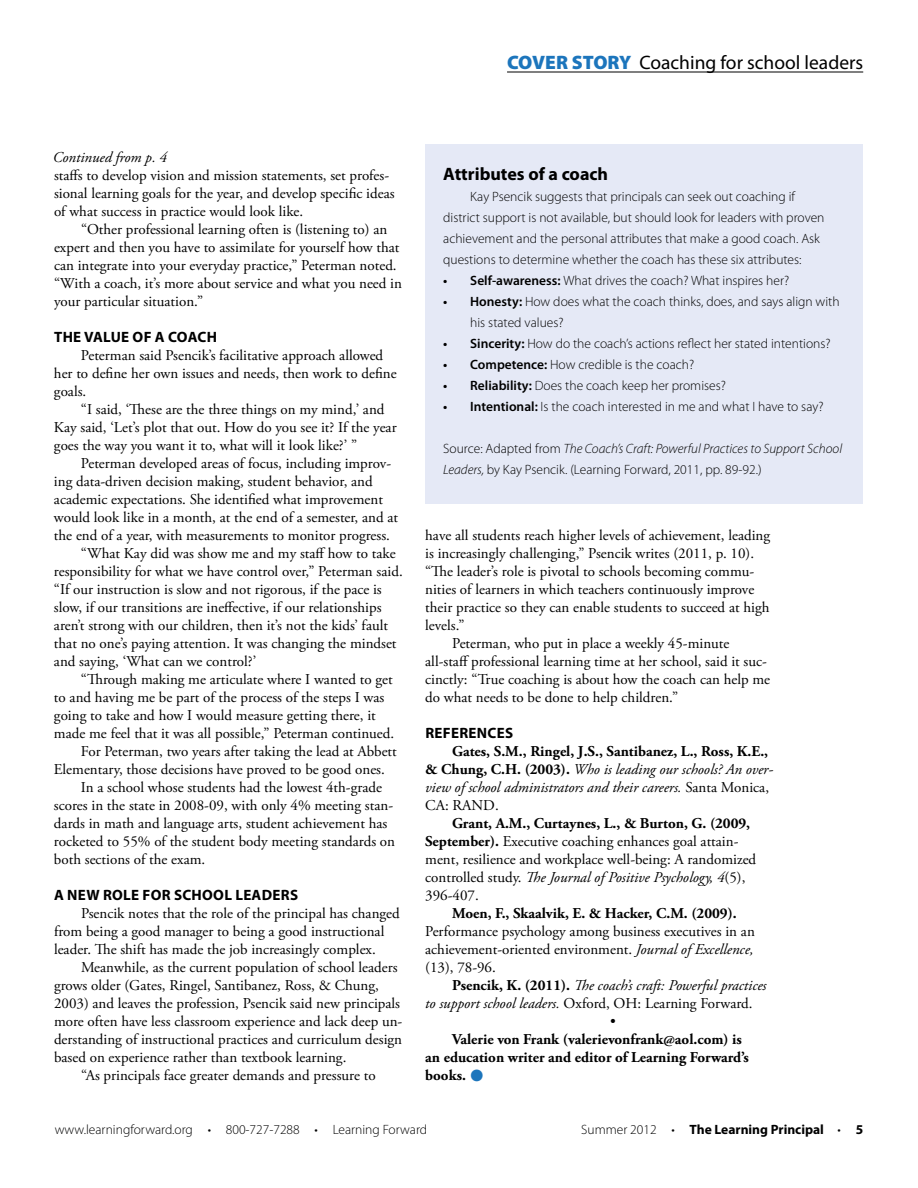
<style>
.page{position:relative;width:918px;height:1188px;background:#fff}
.page>*{position:absolute;margin:0;border:0;box-sizing:border-box;transform-origin:0 0}
.t1{font:700 37.5px "Adobe Garamond Pro";color:#1c75bc}
.t2{font:19.5px "Myriad Pro";color:#000}
.t3{font:900 19.5px "Myriad Pro";color:#1c75bc}
.t4{font:700 18px "Myriad Pro";color:#000}
.t5{font:15px/18px "Adobe Garamond Pro";color:#000}
.t6{font:italic 15px/18px "Adobe Garamond Pro";color:#000}
.t7{font:700 15px/18px "Adobe Garamond Pro";color:#000}
.t8{font:700 15px "Myriad Pro";letter-spacing:.02em;color:#000}
.t9{font:300 13.5px/21px "Myriad Pro";color:#000}
.t10{font:700 13.5px "Myriad Pro";color:#000}
.s1{font-weight:900;color:#1c75bc}
.s2{font-weight:600}
.s3{font-style:italic}
.s4{font-weight:700;font-style:normal}
.s5{font-style:normal}
.s6{font-weight:700}
.s7{font-weight:300}
</style>
<div class="page">
<hr style="left:507px;top:72px;width:356px;height:1px;background:#000">
<div style="left:425px;top:144px;width:438px;height:360px;background:#e5e9f6"></div>
<h2 class="t3" style="left:507px;top:49px;width:38px">COVER</h2>
<h2 class="t2" style="left:572px;top:50px;width:293px"><span class="s1">STORY</span> Coaching for school leaders</h2>
<p class="t6" style="left:53px;top:149px;width:116px">Continued from p. 4</p>
<p class="t5" style="left:54px;top:167px;width:342px">staffs to develop vision and mission statements, set profes&shy;sional learning goals for the year, and develop specific ideas of what success in practice would look like.</p>
<p class="t5" style="left:54px;top:221px;width:349px;text-indent:27px">“Other professional learning often is (listening to) an expert and then you have to assimilate for yourself how that can integrate into your everyday practice,” Peterman noted. “With a coach, it’s more about service and what you need in your particular situation.”</p>
<p class="t8" style="left:54px;top:327px;width:164px">THE VALUE OF A COACH</p>
<p class="t5" style="left:54px;top:347px;width:344px;text-indent:27px">Peterman said Psencik’s facilitative approach allowed her to define her own issues and needs, then work to define goals.</p>
<p class="t5" style="left:54px;top:401px;width:344px;text-indent:27px">“I said, ‘These are the three things on my mind,’ and<br>Kay said, ‘Let’s plot that out. How do you see it? If the year goes the way you want it to, what will it look like?’ ”</p>
<p class="t5" style="left:81px;top:455px;width:312px">Peterman developed areas of focus, including improv-</p>
<p class="t5" style="left:54px;top:473px;width:320px">ing data-driven decision making, student behavior, and</p>
<p class="t5" style="left:54px;top:491px;width:330px">academic expectations. She identified what improvement</p>
<p class="t5" style="left:54px;top:509px;width:346px">would look like in a month, at the end of a semester, and at</p>
<p class="t5" style="left:54px;top:527px;width:338px">the end of a year, with measurements to monitor progress.</p>
<p class="t5" style="left:81px;top:545px;width:316px">“What Kay did was show me and my staff how to take</p>
<p class="t5" style="left:54px;top:563px;width:350px">responsibility for what we have control over,” Peterman said.</p>
<p class="t5" style="left:54px;top:581px;width:329px">“If our instruction is slow and not rigorous, if the pace is</p>
<p class="t5" style="left:54px;top:599px;width:329px">slow, if our transitions are ineffective, if our relationships</p>
<p class="t5" style="left:54px;top:617px;width:336px">aren’t strong with our children, then it’s not the kids’ fault</p>
<p class="t5" style="left:54px;top:635px;width:344px">that no one’s paying attention. It was changing the mindset</p>
<p class="t5" style="left:54px;top:653px;width:204px">and saying, ‘What can we control?’</p>
<p class="t5" style="left:81px;top:671px;width:313px">“Through making me articulate where I wanted to get</p>
<p class="t5" style="left:54px;top:689px;width:332px">to and having me be part of the process of the steps I was</p>
<p class="t5" style="left:54px;top:707px;width:323px">going to take and how I would measure getting there, it</p>
<p class="t5" style="left:54px;top:725px;width:342px">made me feel that it was all possible,” Peterman continued.</p>
<p class="t5" style="left:81px;top:743px;width:317px">For Peterman, two years after taking the lead at Abbett</p>
<p class="t5" style="left:54px;top:761px;width:332px">Elementary, those decisions have proved to be good ones.</p>
<p class="t5" style="left:81px;top:779px;width:303px">In a school whose students had the lowest 4th-grade</p>
<p class="t5" style="left:54px;top:797px;width:341px">scores in the state in 2008-09, with only 4% meeting stan-</p>
<p class="t5" style="left:54px;top:815px;width:335px">dards in math and language arts, student achievement has</p>
<p class="t5" style="left:54px;top:833px;width:343px">rocketed to 55% of the student body meeting standards on</p>
<p class="t5" style="left:54px;top:851px;width:153px">both sections of the exam.</p>
<p class="t8" style="left:54px;top:885px;width:244px">A NEW ROLE FOR SCHOOL LEADERS</p>
<p class="t5" style="left:54px;top:905px;width:347px;text-indent:27px">Psencik notes that the role of the principal has changed from being a good manager to being a good instructional leader. The shift has made the job increasingly complex.</p>
<p class="t5" style="left:81px;top:959px;width:318px">Meanwhile, as the current population of school leaders</p>
<p class="t5" style="left:54px;top:977px;width:326px">grows older (Gates, Ringel, Santibanez, Ross, &amp; Chung,</p>
<p class="t5" style="left:54px;top:995px;width:348px">2003) and leaves the profession, Psencik said new principals</p>
<p class="t5" style="left:54px;top:1013px;width:350px">more often have less classroom experience and lack deep un-</p>
<p class="t5" style="left:54px;top:1031px;width:350px">derstanding of instructional practices and curriculum design</p>
<p class="t5" style="left:54px;top:1049px;width:294px">based on experience rather than textbook learning.</p>
<p class="t5" style="left:81px;top:1067px;width:296px">“As principals face greater demands and pressure to</p>
<p class="t4" style="left:443px;top:162px;width:166px">ATTRIBUTES OF A COACH</p>
<p class="t9" style="left:443px;top:186px;width:383px;text-indent:27px">Kay Psencik suggests that principals can seek out coaching if district support is not available, but should look for leaders with proven achievement and the personal attributes that make a good coach. Ask questions to determine whether the coach has these six attributes:</p>
<p class="t9" style="left:443px;top:270px;width:347px"><span class="s2">• Self-awareness:</span> What drives the coach? What inspires her?</p>
<p class="t9" style="left:470px;top:291px;width:371px;text-indent:-27px"><span class="s2">• Honesty:</span> How does what the coach thinks, does, and says align with his stated values?</p>
<p class="t9" style="left:443px;top:333px;width:389px"><span class="s2">• Sincerity:</span> How do the coach’s actions reflect her stated intentions?</p>
<p class="t9" style="left:443px;top:354px;width:253px"><span class="s2">• Competence:</span> How credible is the coach?</p>
<p class="t9" style="left:443px;top:375px;width:284px"><span class="s2">• Reliability:</span> Does the coach keep her promises?</p>
<p class="t9" style="left:443px;top:396px;width:382px"><span class="s2">• Intentional:</span> Is the coach interested in me and what I have to say?</p>
<p class="t9" style="left:443px;top:438px;width:400px">Source: Adapted from <span class="s3">The Coach’s Craft: Powerful Practices to Support School<br>Leaders,</span> by Kay Psencik. (Learning Forward, 2011, pp. 89-92.)</p>
<p class="t5" style="left:425px;top:527px;width:346px">have all students reach higher levels of achievement, leading</p>
<p class="t5" style="left:425px;top:545px;width:330px">is increasingly challenging,” Psencik writes (2011, p. 10).</p>
<p class="t5" style="left:425px;top:563px;width:331px">“The leader’s role is pivotal to schools becoming commu-</p>
<p class="t5" style="left:425px;top:581px;width:331px">nities of learners in which teachers continuously improve</p>
<p class="t5" style="left:425px;top:599px;width:346px">their practice so they can enable students to succeed at high</p>
<p class="t5" style="left:425px;top:617px;width:41px">levels.”</p>
<p class="t5" style="left:452px;top:635px;width:279px">Peterman, who put in place a weekly 45-minute</p>
<p class="t5" style="left:425px;top:653px;width:343px">all-staff professional learning time at her school, said it suc-</p>
<p class="t5" style="left:425px;top:671px;width:346px">cinctly: “True coaching is about how the coach can help me</p>
<p class="t5" style="left:425px;top:689px;width:254px">do what needs to be done to help children.”</p>
<p class="t8" style="left:425px;top:723px;width:88px">REFERENCES</p>
<p class="t6" style="left:425px;top:743px;width:349px;text-indent:27px"><span class="s4">Gates, S.M., Ringel, J.S., Santibanez, L., Ross, K.E., &amp; Chung, C.H. (2003).</span> Who is leading our schools? An over&shy;view of school administrators and their careers. <span class="s5">Santa Monica, CA: RAND.</span></p>
<p class="t5" style="left:425px;top:815px;width:333px;text-indent:27px"><span class="s6">Grant, A.M., Curtaynes, L., &amp; Burton, G. (2009, September).</span> Executive coaching enhances goal attain&shy;ment, resilience and workplace well-being: A randomized controlled study. <span class="s3">The Journal of Positive Psychology, 4</span>(5), 396-407.</p>
<p class="t7" style="left:452px;top:905px;width:286px">Moen, F., Skaalvik, E. &amp; Hacker, C.M. (2009).</p>
<p class="t5" style="left:425px;top:923px;width:331px;text-align:justify">Performance psychology among business executives in an achievement-oriented environment. <span class="s3">Journal of Excellence, </span>(13), 78-96.</p>
<p class="t6" style="left:452px;top:977px;width:316px"><span class="s4">Psencik, K. (2011).</span> The coach’s craft: Powerful practices</p>
<p class="t5" style="left:425px;top:995px;width:329px"><span class="s3">to support school leaders.</span> Oxford, OH: Learning Forward.</p>
<p class="t5" style="left:610px;top:1013px;width:7px">•</p>
<p class="t7" style="left:425px;top:1031px;width:325px;text-indent:27px">Valerie von Frank (valerievonfrank@aol.com) is an education writer and editor of Learning Forward’s books.</p>
<h1 class="t1" style="left:470px;top:1054px;width:16px">•</h1>
<p class="t9" style="left:55px;top:1119px;width:374px">www.learningforward.org • 800-727-7288 • Learning Forward</p>
<p class="t10" style="left:581px;top:1121px;width:284px"><span class="s7">Summer 2012 •</span> THE LEARNING PRINCIPAL <span class="s7">•</span> 5</p>
</div>
